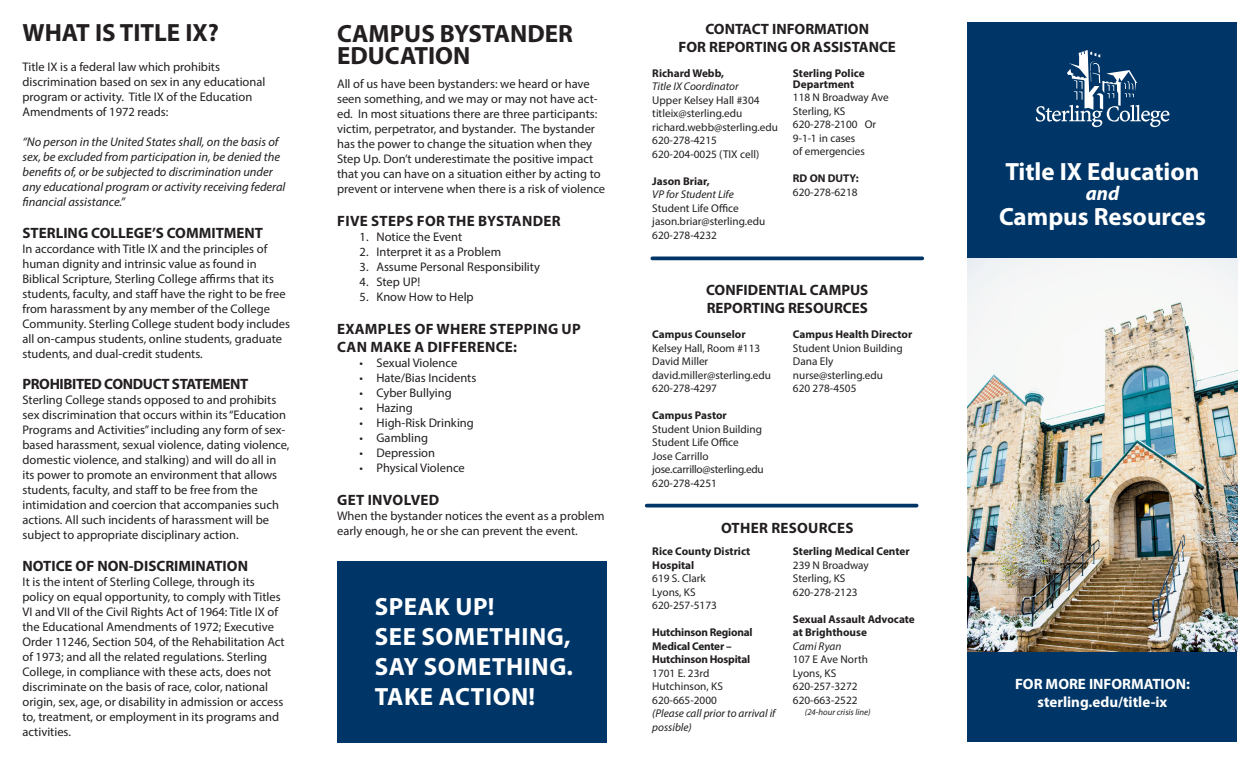
<style>
.page{position:relative;width:1260px;height:765px;background:#fff}
.page>*{position:absolute;margin:0;border:0;box-sizing:border-box;transform-origin:0 0}
.t1{font:700 25px "Myriad Pro";letter-spacing:.02em;color:#fff}
.t2{font:700 25px/22px "Myriad Pro";color:#231f20}
.t3{font:700 25px "Myriad Pro";color:#fff}
.t4{font:italic 700 20px "Myriad Pro";color:#fff}
.t5{font:700 15px/18px "Myriad Pro";color:#231f20;text-align:center}
.t6{font:700 15px/18px "Myriad Pro";letter-spacing:.02em;color:#231f20}
.t7{font:700 15px "Myriad Pro";color:#fff}
.t8{font:700 15px "Myriad Pro";letter-spacing:-.025em;color:#231f20}
.t9{font:12.5px/15px "Myriad Pro";color:#231f20}
.t10{font:italic 12.5px/15px "Myriad Pro";color:#231f20}
.t11{font:11.25px/13.5px "Myriad Pro";color:#231f20}
.t12{font:700 11.25px/11px "Myriad Pro";color:#231f20}
.t13{font:italic 11.25px/13.5px "Myriad Pro";color:#231f20}
.t14{font:700 11.25px/13.5px "Myriad Pro";letter-spacing:-.02em;color:#231f20}
.t15{font:11.25px "Myriad Pro";letter-spacing:-.02em;color:#231f20}
.t16{font:italic 8.75px "Myriad Pro";color:#231f20}
</style>
<div class="page">
<div style="left:968px;top:22px;width:270px;height:720px;background:#003667"></div>
<svg style="left:1036px;top:50px;width:133px;height:77px"></svg>
<div style="left:337px;top:561px;width:270px;height:181px;background:#003667"></div>
<img style="left:968px;top:259px;width:270px;height:393px">
<hr style="left:652px;top:257px;width:270px;height:3px;background:#003667">
<svg style="left:647px;top:504px;width:270px;height:4px"></svg>
<p class="t2" style="left:22px;top:21px;width:198px">WHAT IS TITLE IX?</p>
<p class="t9" style="left:22px;top:59px;width:244px">Title IX is a federal law which prohibits discrimination based on sex in any educational program or activity. Title IX of the Education Amendments of 1972 reads:</p>
<p class="t10" style="left:22px;top:134px;width:264px">“No person in the United States shall, on the basis of sex, be excluded from participation in, be denied the benefits of, or be subjected to discrimination under any educational program or activity receiving federal financial assistance.”</p>
<p class="t5" style="left:22px;top:223px;width:242px">STERLING COLLEGE’S COMMITMENT</p>
<p class="t9" style="left:22px;top:241px;width:269px">In accordance with Title IX and the principles of human dignity and intrinsic value as found in Biblical Scripture, Sterling College affirms that its students, faculty, and staff have the right to be free from harassment by any member of the College Community. Sterling College student body includes all on-campus students, online students, graduate students, and dual-credit students.</p>
<p class="t8" style="left:22px;top:374px;width:227px">PROHIBITED CONDUCT STATEMENT</p>
<p class="t9" style="left:22px;top:392px;width:269px">Sterling College stands opposed to and prohibits sex discrimination that occurs within its “Education Programs and Activities” including any form of sex&shy;based harassment, sexual violence, dating violence, domestic violence, and stalking) and will do all in its power to promote an environment that allows students, faculty, and staff to be free from the intimidation and coercion that accompanies such actions. All such incidents of harassment will be subject to appropriate disciplinary action.</p>
<p class="t5" style="left:22px;top:556px;width:227px">NOTICE OF NON-DISCRIMINATION</p>
<p class="t9" style="left:22px;top:574px;width:264px">It is the intent of Sterling College, through its policy on equal opportunity, to comply with Titles VI and VII of the Civil Rights Act of 1964: Title IX of the Educational Amendments of 1972; Executive Order 11246, Section 504, of the Rehabilitation Act of 1973; and all the related regulations. Sterling College, in compliance with these acts, does not discriminate on the basis of race, color, national origin, sex, age, or disability in admission or access to, treatment, or employment in its programs and activities.</p>
<p class="t2" style="left:337px;top:21px;width:238px">CAMPUS BYSTANDER<br>EDUCATION</p>
<p class="t9" style="left:337px;top:76px;width:270px">All of us have been bystanders: we heard or have seen something, and we may or may not have act&shy;ed. In most situations there are three participants: victim, perpetrator, and bystander. The bystander has the power to change the situation when they Step Up. Don’t underestimate the positive impact that you can have on a situation either by acting to prevent or intervene when there is a risk of violence</p>
<p class="t6" style="left:337px;top:211px;width:225px">FIVE STEPS FOR THE BYSTANDER</p>
<p class="t9" style="left:360px;top:229px;width:104px">1. Notice the Event</p>
<p class="t9" style="left:360px;top:244px;width:143px">2. Interpret it as a Problem</p>
<p class="t9" style="left:360px;top:259px;width:182px">3. Assume Personal Responsibility</p>
<p class="t9" style="left:360px;top:274px;width:62px">4. Step UP!</p>
<p class="t9" style="left:360px;top:289px;width:116px">5. Know How to Help</p>
<p class="t6" style="left:337px;top:319px;width:245px">EXAMPLES OF WHERE STEPPING UP<br>CAN MAKE A DIFFERENCE:</p>
<p class="t9" style="left:360px;top:355px;width:99px">• Sexual Violence</p>
<p class="t9" style="left:360px;top:370px;width:118px">• Hate/Bias Incidents</p>
<p class="t9" style="left:360px;top:385px;width:94px">• Cyber Bullying</p>
<p class="t9" style="left:360px;top:400px;width:55px">• Hazing</p>
<p class="t9" style="left:360px;top:415px;width:116px">• High-Risk Drinking</p>
<p class="t9" style="left:360px;top:430px;width:70px">• Gambling</p>
<p class="t9" style="left:360px;top:445px;width:77px">• Depression</p>
<p class="t9" style="left:360px;top:460px;width:107px">• Physical Violence</p>
<p class="t6" style="left:337px;top:490px;width:104px">GET INVOLVED</p>
<p class="t9" style="left:337px;top:508px;width:269px">When the bystander notices the event as a problem early enough, he or she can prevent the event.</p>
<p class="t1" style="left:375px;top:590px;width:121px">SPEAK UP!</p>
<p class="t1" style="left:375px;top:620px;width:197px">SEE SOMETHING,</p>
<p class="t1" style="left:375px;top:650px;width:200px">SAY SOMETHING.</p>
<p class="t1" style="left:375px;top:680px;width:162px">TAKE ACTION!</p>
<p class="t5" style="left:679px;top:19px;width:219px">CONTACT INFORMATION<br>FOR REPORTING OR ASSISTANCE</p>
<p class="t12" style="left:652px;top:67px;width:73px">Richard Webb,</p>
<p class="t13" style="left:652px;top:79px;width:88px">Title IX Coordinator</p>
<p class="t11" style="left:652px;top:93px;width:109px">Upper Kelsey Hall #304</p>
<p class="t11" style="left:652px;top:106px;width:92px">titleix@sterling.edu</p>
<p class="t11" style="left:652px;top:120px;width:127px">richard.webb@sterling.edu</p>
<p class="t11" style="left:652px;top:133px;width:66px">620-278-4215</p>
<p class="t11" style="left:652px;top:147px;width:108px">620-204-0025 (TIX cell)</p>
<p class="t12" style="left:652px;top:175px;width:59px">Jason Briar,</p>
<p class="t13" style="left:652px;top:187px;width:83px">VP for Student Life</p>
<p class="t11" style="left:652px;top:201px;width:88px">Student Life Office</p>
<p class="t11" style="left:652px;top:214px;width:115px">jason.briar@sterling.edu</p>
<p class="t11" style="left:652px;top:228px;width:66px">620-278-4232</p>
<p class="t12" style="left:793px;top:67px;width:73px">Sterling Police<br>Department</p>
<p class="t11" style="left:793px;top:90px;width:97px">118 N Broadway Ave</p>
<p class="t11" style="left:793px;top:104px;width:54px">Sterling, KS</p>
<p class="t11" style="left:793px;top:117px;width:85px">620-278-2100 Or</p>
<p class="t11" style="left:793px;top:131px;width:74px">9-1-1 in cases of emergencies</p>
<p class="t12" style="left:793px;top:172px;width:67px">RD ON DUTY:</p>
<p class="t11" style="left:793px;top:185px;width:66px">620-278-6218</p>
<p class="t5" style="left:706px;top:281px;width:164px;text-align:left">CONFIDENTIAL CAMPUS<br>REPORTING RESOURCES</p>
<p class="t12" style="left:652px;top:328px;width:95px">Campus Counselor</p>
<p class="t11" style="left:652px;top:341px;width:109px">Kelsey Hall, Room #113</p>
<p class="t11" style="left:652px;top:354px;width:58px">David Miller</p>
<p class="t11" style="left:652px;top:368px;width:120px">david.miller@sterling.edu</p>
<p class="t11" style="left:652px;top:381px;width:66px">620-278-4297</p>
<p class="t12" style="left:652px;top:409px;width:76px">Campus Pastor</p>
<p class="t11" style="left:652px;top:422px;width:111px">Student Union Building</p>
<p class="t11" style="left:652px;top:435px;width:88px">Student Life Office</p>
<p class="t11" style="left:652px;top:449px;width:58px">Jose Carrillo</p>
<p class="t15" style="left:652px;top:462px;width:113px">jose.carrillo@sterling.edu</p>
<p class="t11" style="left:652px;top:476px;width:66px">620-278-4251</p>
<p class="t12" style="left:793px;top:328px;width:121px">Campus Health Director</p>
<p class="t11" style="left:793px;top:341px;width:111px">Student Union Building</p>
<p class="t11" style="left:793px;top:354px;width:42px">Dana Ely</p>
<p class="t11" style="left:793px;top:368px;width:92px">nurse@sterling.edu</p>
<p class="t11" style="left:793px;top:381px;width:65px">620 278-4505</p>
<p class="t6" style="left:721px;top:518px;width:134px">OTHER RESOURCES</p>
<p class="t12" style="left:652px;top:544px;width:100px;line-height:13.5px">Rice County District<br>Hospital</p>
<p class="t11" style="left:652px;top:572px;width:55px">619 S. Clark</p>
<p class="t11" style="left:652px;top:585px;width:45px">Lyons, KS</p>
<p class="t11" style="left:652px;top:599px;width:66px">620-257-5173</p>
<p class="t14" style="left:652px;top:625px;width:102px">Hutchinson Regional<br>Medical Center –<br>Hutchinson Hospital</p>
<p class="t11" style="left:652px;top:666px;width:59px">1701 E. 23rd</p>
<p class="t11" style="left:652px;top:680px;width:72px">Hutchinson, KS</p>
<p class="t11" style="left:652px;top:693px;width:66px">620-665-2000</p>
<p class="t13" style="left:652px;top:707px;width:125px">(Please call prior to arrival if possible)</p>
<p class="t12" style="left:793px;top:546px;width:118px">Sterling Medical Center</p>
<p class="t11" style="left:793px;top:558px;width:77px">239 N Broadway</p>
<p class="t11" style="left:793px;top:572px;width:54px">Sterling, KS</p>
<p class="t11" style="left:793px;top:585px;width:66px">620-278-2123</p>
<p class="t12" style="left:793px;top:613px;width:123px">Sexual Assault Advocate</p>
<p class="t12" style="left:793px;top:627px;width:76px">at Brighthouse</p>
<p class="t13" style="left:793px;top:639px;width:50px">Cami Ryan</p>
<p class="t11" style="left:793px;top:653px;width:77px">107 E Ave North</p>
<p class="t11" style="left:793px;top:666px;width:45px">Lyons, KS</p>
<p class="t11" style="left:793px;top:680px;width:66px">620-257-3272</p>
<p class="t11" style="left:793px;top:693px;width:66px">620-663-2522</p>
<p class="t16" style="left:805px;top:707px;width:67px">(24-hour crisis line)</p>
<p class="t3" style="left:1006px;top:155px;width:195px">Title IX Education</p>
<p class="t4" style="left:1086px;top:180px;width:35px">and</p>
<p class="t3" style="left:999px;top:200px;width:208px">Campus Resources</p>
<p class="t7" style="left:1015px;top:674px;width:176px">FOR MORE INFORMATION:</p>
<p class="t7" style="left:1038px;top:692px;width:131px">sterling.edu/title-ix</p>
</div>
